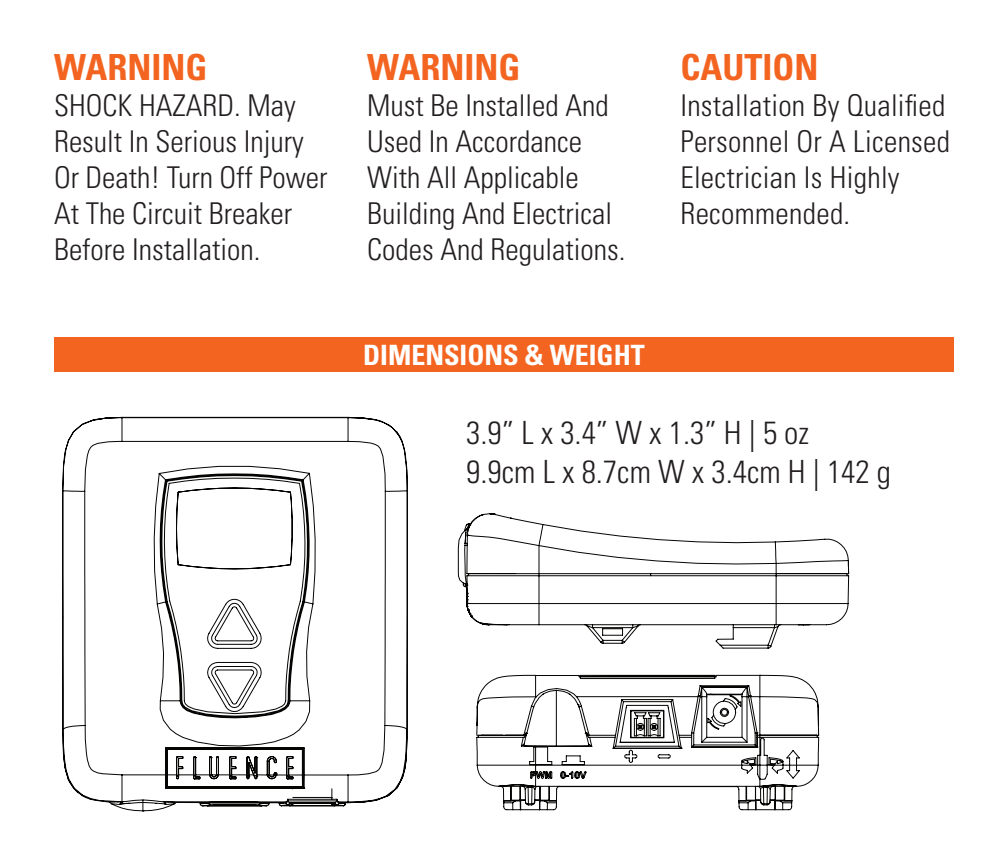
<style>
.page{position:relative;width:1008px;height:864px;background:#fff}
.page>*{position:absolute;margin:0;border:0;box-sizing:border-box;transform-origin:0 0}
.t1{font:700 condensed 36px "Univers LT Std";color:#f36421}
.t2{font:300 condensed 32px/38.4px "Univers LT Std";color:#231f20}
.t3{font:300 condensed 30px/36px "Univers LT Std";color:#231f20}
.t4{font:700 condensed 28px "Univers LT Std";color:#fff}
</style>
<div class="page">
<svg style="left:62px;top:416px;width:346px;height:396px"></svg>
<hr style="left:452px;top:698px;width:191px;height:1px;background:#808180">
<hr style="left:452px;top:565px;width:1px;height:89px;background:#808180">
<svg style="left:457px;top:513px;width:393px;height:136px"></svg>
<svg style="left:476px;top:674px;width:344px;height:137px"></svg>
<div style="left:54px;top:337px;width:900px;height:35px;background:#f36421"></div>
<p class="t1" style="left:54px;top:45px;width:155px">WARNING</p>
<p class="t3" style="left:54px;top:88px;width:275px">SHOCK HAZARD. May<br>Result In Serious Injury<br>Or Death! Turn Off Power<br>At The Circuit Breaker<br>Before Installation.</p>
<p class="t1" style="left:367px;top:45px;width:155px">WARNING</p>
<p class="t3" style="left:367px;top:88px;width:260px">Must Be Installed And<br>Used In Accordance<br>With All Applicable<br>Building And Electrical<br>Codes And Regulations.</p>
<p class="t4" style="left:363px;top:337px;width:283px">DIMENSIONS &amp; WEIGHT</p>
<p class="t1" style="left:680px;top:45px;width:140px">CAUTION</p>
<p class="t3" style="left:680px;top:88px;width:271px">Installation By Qualified<br>Personnel Or A Licensed<br>Electrician Is Highly<br>Recommended.</p>
<p class="t2" style="left:466px;top:414px;width:426px">3.9” L x 3.4” W x 1.3” H | 5 oz<br>9.9cm L x 8.7cm W x 3.4cm H | 142 g</p>
</div>
